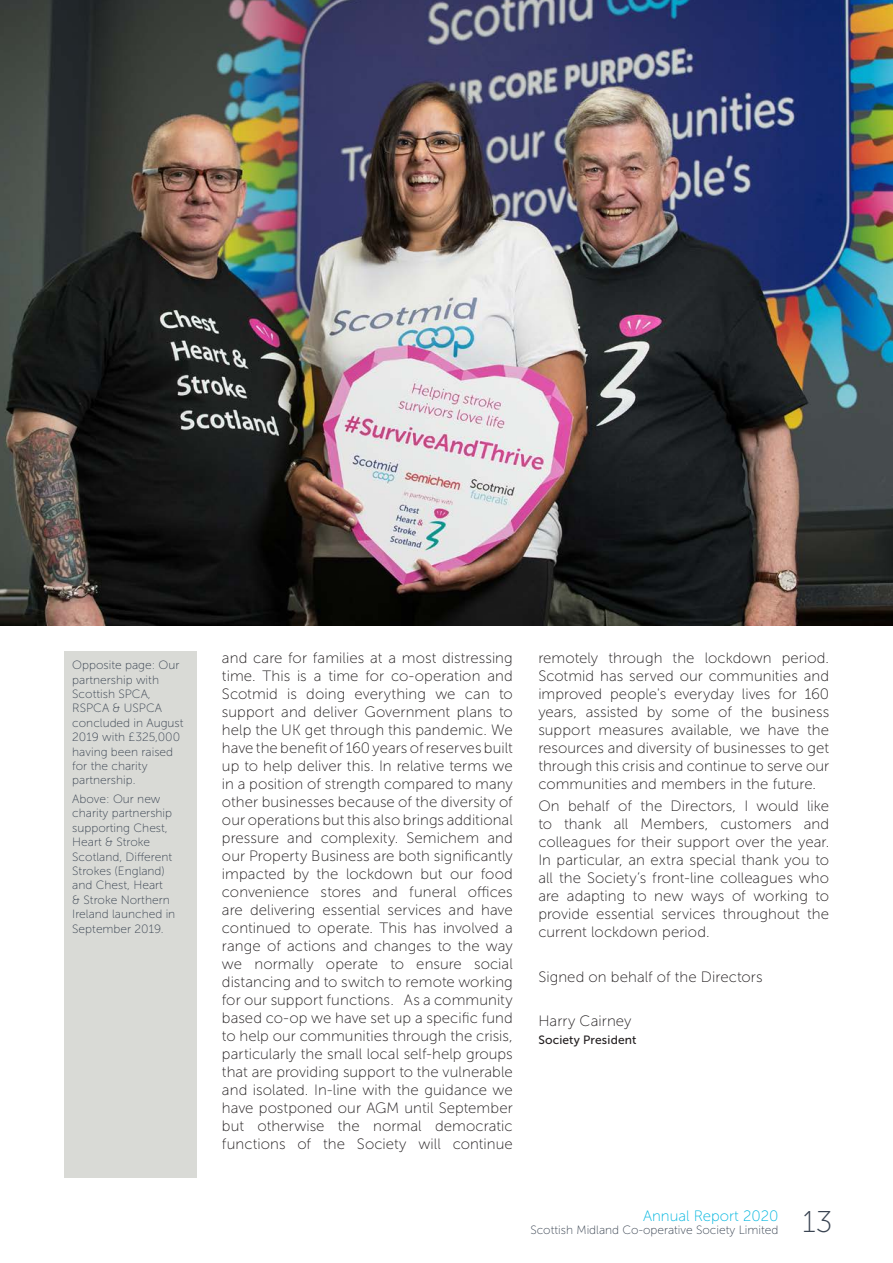
<style>
.page{position:relative;width:893px;height:1263px;background:#fff}
.page>*{position:absolute;margin:0;border:0;box-sizing:border-box;transform-origin:0 0}
.t1{font:30px "Museo Sans 100";color:#3a4452}
.Main_Para_2019{font:15px/18px "Museo Sans 100";letter-spacing:.005em;color:#231f20;text-align:justify}
.t2{font:15px "Museo Sans 100";color:#02b6df}
.t3{font:12px/14.4px "Museo Sans 100";color:#3a4452}
.Main_Para_2019-2{font:12px "Museo Sans 500";letter-spacing:.015em;color:#231f20}
</style>
<div class="page">
<img style="left:0;top:0;width:893px;height:625px">
<div style="left:64px;top:652px;width:132px;height:526px;background:#d9dad6"></div>
<p class="t3" style="left:72px;top:658px;width:113px">Opposite page: Our partnership with<br>Scottish SPCA,<br>RSPCA &amp; USPCA concluded in August<br>2019 with £325,000 having been raised for the charity partnership.</p>
<p class="t3" style="left:72px;top:792px;width:105px">Above: Our new charity partnership supporting Chest,<br>Heart &amp; Stroke<br>Scotland, Different<br>Strokes (England) and Chest, Heart<br>&amp; Stroke Northern<br>Ireland launched in<br>September 2019.</p>
<p class="Main_Para_2019" style="left:222px;top:649px;width:292px">and care for families at a most distressing time. This is a time for co-operation and Scotmid is doing everything we can to support and deliver Government plans to help the UK get through this pandemic. We have the benefit of 160 years of reserves built up to help deliver this. In relative terms we in a position of strength compared to many other businesses because of the diversity of our operations but this also brings additional pressure and complexity. Semichem and our Property Business are both significantly impacted by the lockdown but our food convenience stores and funeral offices are delivering essential services and have continued to operate. This has involved a range of actions and changes to the way we normally operate to ensure social distancing and to switch to remote working for our support functions. As a community based co-op we have set up a specific fund to help our communities through the crisis, particularly the small local self-help groups that are providing support to the vulnerable and isolated. In-line with the guidance we have postponed our AGM until September but otherwise the normal democratic functions of the Society will continue</p>
<p class="Main_Para_2019" style="left:538px;top:649px;width:292px">remotely through the lockdown period.<br>Scotmid has served our communities and improved people's everyday lives for 160 years, assisted by some of the business support measures available, we have the resources and diversity of businesses to get through this crisis and continue to serve our communities and members in the future.</p>
<p class="Main_Para_2019" style="left:538px;top:797px;width:292px">On behalf of the Directors, I would like to thank all Members, customers and colleagues for their support over the year.<br>In particular, an extra special thank you to all the Society’s front-line colleagues who are adapting to new ways of working to provide essential services throughout the current lockdown period.</p>
<p class="Main_Para_2019" style="left:538px;top:968px;width:226px">Signed on behalf of the Directors</p>
<p class="Main_Para_2019" style="left:538px;top:1012px;width:95px">Harry Cairney</p>
<p class="Main_Para_2019-2" style="left:538px;top:1033px;width:100px">Society President</p>
<p class="t2" style="left:643px;top:1208px;width:137px">Annual Report 2020</p>
<p class="t3" style="left:530px;top:1223px;width:250px">Scottish Midland Co-operative Society Limited</p>
<h1 class="t1" style="left:802px;top:1206px;width:31px">13</h1>
</div>
